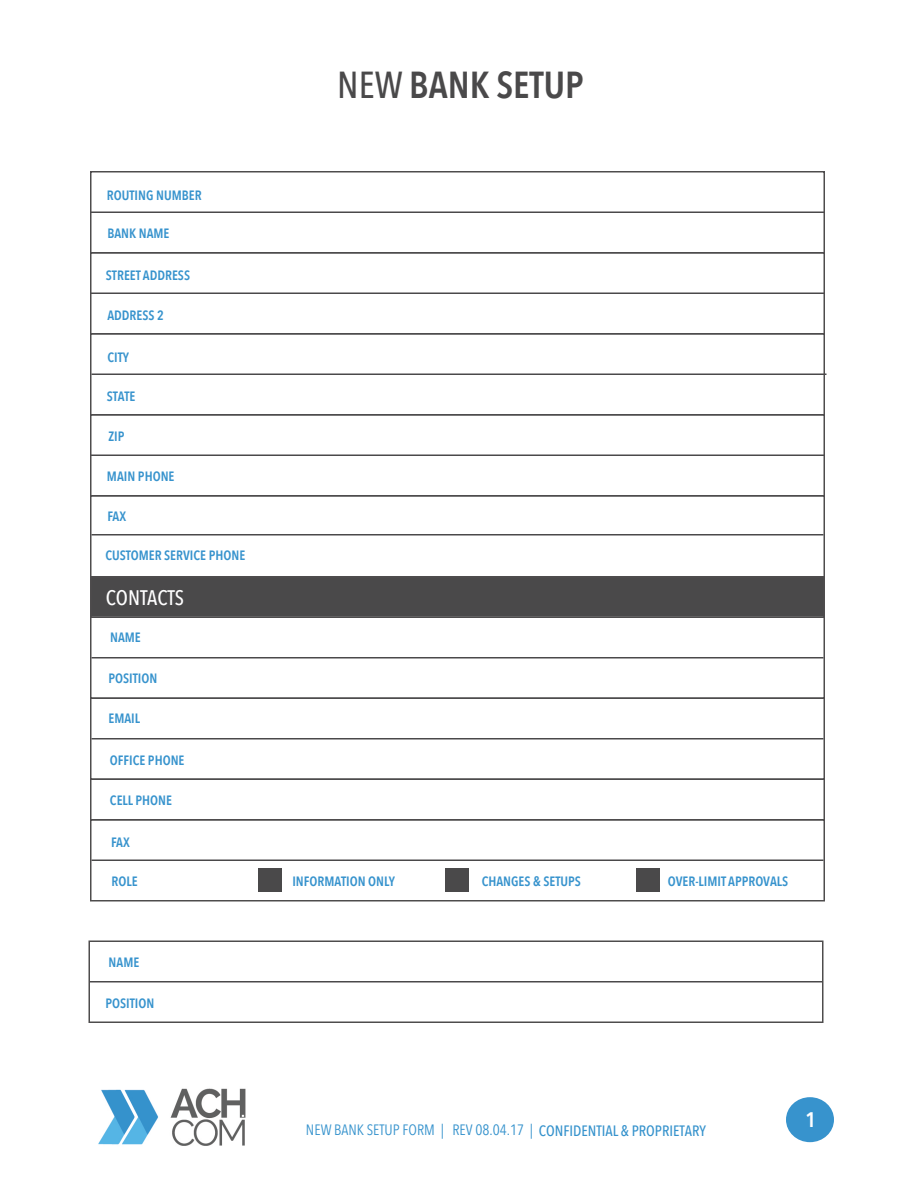
<style>
.page{position:relative;width:918px;height:1188px;background:#fff}
.page>*{position:absolute;margin:0;border:0;box-sizing:border-box;transform-origin:0 0}
.t1{font:600 37.5px "Avenir Next Condensed";color:#4a494a}
.t2{font:500 21px "Avenir Next Condensed";letter-spacing:-.005em;color:#fff}
.t3{font:600 21px "Avenir Next Condensed";color:#fff}
.t4{font:500 15px "Avenir Next Condensed";color:#3592cc}
.t5{font:600 13.5px "Avenir Next Condensed";color:#3793cd}
.s1{font-weight:500}
.s2{font-weight:400;color:#3793cd}
.s3{font-weight:400}
</style>
<div class="page">
<div style="left:786px;top:1097px;width:48px;height:45px;background:#3793cd;border-radius:50%"></div>
<div style="left:90px;top:578px;width:735px;height:38px;background:#4a494a"></div>
<hr style="left:90px;top:212px;width:735px;height:1px;background:#4a494a">
<hr style="left:90px;top:292px;width:735px;height:2px;background:#4a494a">
<hr style="left:92px;top:374px;width:734px;height:1px;background:#4a494a">
<hr style="left:90px;top:454px;width:735px;height:2px;background:#4a494a">
<hr style="left:92px;top:534px;width:732px;height:2px;background:#4a494a">
<hr style="left:92px;top:738px;width:732px;height:2px;background:#4a494a">
<hr style="left:92px;top:860px;width:732px;height:1px;background:#4a494a">
<hr style="left:92px;top:657px;width:732px;height:1px;background:#4a494a">
<hr style="left:90px;top:981px;width:732px;height:1px;background:#4a494a">
<div style="left:90px;top:171px;width:735px;height:83px;border:2px solid #4e4c4d"></div>
<div style="left:90px;top:252px;width:735px;height:82px;border:2px solid #4e4c4d"></div>
<div style="left:90px;top:333px;width:735px;height:83px;border:2px solid #4e4c4d"></div>
<div style="left:90px;top:414px;width:735px;height:82px;border:2px solid #4e4c4d"></div>
<div style="left:90px;top:495px;width:735px;height:83px;border:2px solid #4e4c4d"></div>
<div style="left:90px;top:616px;width:735px;height:83px;border:2px solid #4e4c4d"></div>
<div style="left:90px;top:698px;width:735px;height:82px;border:2px solid #4e4c4d"></div>
<div style="left:88px;top:940px;width:736px;height:83px;border:2px solid #4e4c4d"></div>
<div style="left:90px;top:819px;width:735px;height:83px;border:2px solid #4e4c4d"></div>
<div style="left:90px;top:576px;width:735px;height:42px;border:2px solid #4e4c4d"></div>
<div style="left:90px;top:778px;width:735px;height:42px;border:2px solid #4e4c4d"></div>
<div style="left:258px;top:868px;width:24px;height:24px;background:#4a494a"></div>
<div style="left:446px;top:868px;width:24px;height:24px;background:#4a494a"></div>
<div style="left:636px;top:868px;width:24px;height:24px;background:#4a494a"></div>
<img style="left:98px;top:1088px;width:148px;height:58px">
<p class="t5" style="left:107px;top:183px;width:96px">ROUTING NUMBER</p>
<p class="t5" style="left:107px;top:221px;width:64px">BANK NAME</p>
<p class="t5" style="left:106px;top:263px;width:86px">STREET ADDRESS</p>
<p class="t5" style="left:107px;top:303px;width:58px">ADDRESS 2</p>
<p class="t5" style="left:107px;top:345px;width:23px">CITY</p>
<p class="t5" style="left:107px;top:384px;width:30px">STATE</p>
<p class="t5" style="left:108px;top:425px;width:18px">ZIP</p>
<p class="t5" style="left:107px;top:465px;width:69px">MAIN PHONE</p>
<p class="t5" style="left:107px;top:505px;width:20px">FAX</p>
<p class="t5" style="left:105px;top:544px;width:141px">CUSTOMER SERVICE PHONE</p>
<h2 class="t2" style="left:106px;top:585px;width:80px">CONTACTS</h2>
<p class="t5" style="left:110px;top:625px;width:32px">NAME</p>
<p class="t5" style="left:108px;top:666px;width:50px">POSITION</p>
<p class="t5" style="left:108px;top:706px;width:33px">EMAIL</p>
<p class="t5" style="left:110px;top:748px;width:76px">OFFICE PHONE</p>
<p class="t5" style="left:110px;top:788px;width:64px">CELL PHONE</p>
<p class="t5" style="left:111px;top:831px;width:20px">FAX</p>
<h1 class="t1" style="left:337px;top:52px;width:248px"><span class="s1">NEW</span> BANK SETUP</h1>
<p class="t5" style="left:111px;top:869px;width:28px">ROLE</p>
<p class="t5" style="left:292px;top:869px;width:104px">INFORMATION ONLY</p>
<p class="t5" style="left:482px;top:869px;width:101px">CHANGES &amp; SETUPS</p>
<p class="t5" style="left:668px;top:869px;width:122px">OVER-LIMIT APPROVALS</p>
<p class="t5" style="left:109px;top:951px;width:32px">NAME</p>
<p class="t5" style="left:105px;top:992px;width:50px">POSITION</p>
<p class="t4" style="left:306px;top:1121px;width:402px"><span class="s2">NEW BANK SETUP FORM</span> <span class="s3">| REV 08.04.17 |</span> CONFIDENTIAL &amp; PROPRIETARY</p>
<h2 class="t3" style="left:806px;top:1102px;width:12px">1</h2>
</div>
